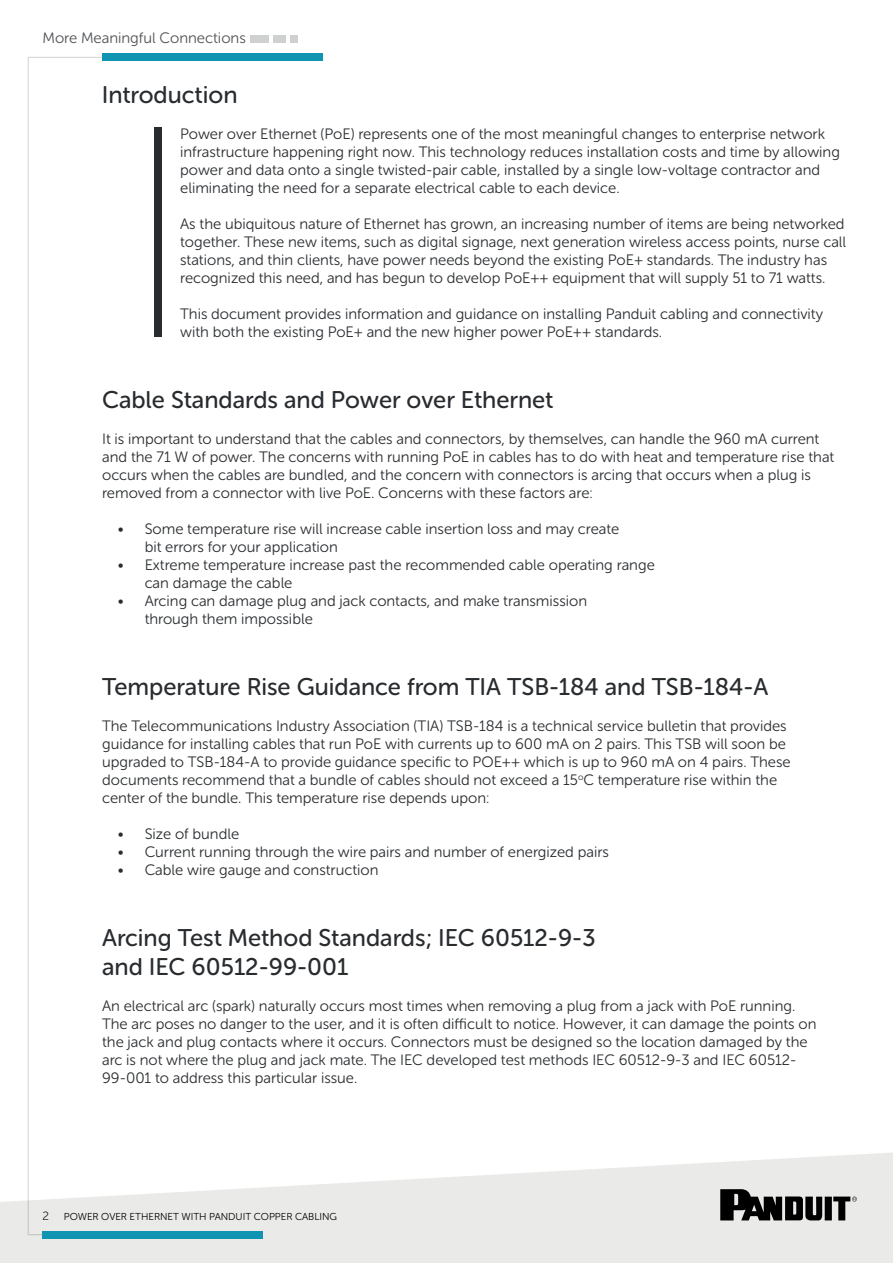
<style>
.page{position:relative;width:893px;height:1263px;background:#fff}
.page>*{position:absolute;margin:0;border:0;box-sizing:border-box;transform-origin:0 0}
.t1{font:24px/28.8px "Museo Sans Rounded 500";color:#292c2f}
.t2{font:15px/18px "Museo Sans Rounded 300";color:#292c2f}
.t3{font:15px "Museo Sans Rounded 300";color:#4f5255}
.t4{font:10.05px "Museo Sans Rounded 300";color:#000}
.s1{font-size:12px;color:#292c2f}
</style>
<div class="page">
<svg style="left:0;top:1152px;width:893px;height:111px;fill:#eaeae8"></svg>
<svg style="left:27px;top:57px;width:92px;height:1179px"></svg>
<div style="left:102px;top:54px;width:221px;height:7px;background:#0f94b2"></div>
<div style="left:290px;top:35px;width:8px;height:8px;background:#cfd1d0"></div>
<div style="left:273px;top:35px;width:13px;height:8px;background:#cfd1d0"></div>
<div style="left:250px;top:35px;width:19px;height:8px;background:#cfd1d0"></div>
<div style="left:43px;top:1231px;width:220px;height:8px;background:#0f94b2"></div>
<svg style="left:720px;top:1189px;width:137px;height:31px;background:#616160"></svg>
<div style="left:155px;top:128px;width:7px;height:209px;background:#292c2f"></div>
<p class="t3" style="left:43px;top:29px;width:205px">More Meaningful Connections</p>
<h1 class="t1" style="left:102px;top:81px;width:137px">Introduction</h1>
<p class="t2" style="left:180px;top:125px;width:661px">Power over Ethernet (PoE) represents one of the most meaningful changes to enterprise network infrastructure happening right now. This technology reduces installation costs and time by allowing power and data onto a single twisted-pair cable, installed by a single low-voltage contractor and eliminating the need for a separate electrical cable to each device.</p>
<p class="t2" style="left:180px;top:215px;width:668px">As the ubiquitous nature of Ethernet has grown, an increasing number of items are being networked together. These new items, such as digital signage, next generation wireless access points, nurse call stations, and thin clients, have power needs beyond the existing PoE+ standards. The industry has recognized this need, and has begun to develop PoE++ equipment that will supply 51 to 71 watts.</p>
<p class="t2" style="left:180px;top:305px;width:644px">This document provides information and guidance on installing Panduit cabling and connectivity with both the existing PoE+ and the new higher power PoE++ standards.</p>
<h1 class="t1" style="left:102px;top:385px;width:453px">Cable Standards and Power over Ethernet</h1>
<p class="t2" style="left:102px;top:430px;width:734px">It is important to understand that the cables and connectors, by themselves, can handle the 960 mA current and the 71 W of power. The concerns with running PoE in cables has to do with heat and temperature rise that occurs when the cables are bundled, and the concern with connectors is arcing that occurs when a plug is removed from a connector with live PoE. Concerns with these factors are:</p>
<p class="t2" style="left:145px;top:520px;width:476px;text-indent:-27px">• Some temperature rise will increase cable insertion loss and may create bit errors for your application</p>
<p class="t2" style="left:145px;top:556px;width:512px;text-indent:-27px">• Extreme temperature increase past the recommended cable operating range can damage the cable</p>
<p class="t2" style="left:145px;top:592px;width:444px;text-indent:-27px">• Arcing can damage plug and jack contacts, and make transmission through them impossible</p>
<h1 class="t1" style="left:102px;top:672px;width:668px">Temperature Rise Guidance from TIA TSB-184 and TSB-184-A</h1>
<p class="t2" style="left:102px;top:717px;width:690px">The Telecommunications Industry Association (TIA) TSB-184 is a technical service bulletin that provides guidance for installing cables that run PoE with currents up to 600 mA on 2 pairs. This TSB will soon be upgraded to TSB-184-A to provide guidance specific to POE++ which is up to 960 mA on 4 pairs. These documents recommend that a bundle of cables should not exceed a 15<sup>o</sup>C temperature rise within the center of the bundle. This temperature rise depends upon:</p>
<p class="t2" style="left:118px;top:825px;width:123px">• Size of bundle</p>
<p class="t2" style="left:118px;top:843px;width:493px">• Current running through the wire pairs and number of energized pairs</p>
<p class="t2" style="left:118px;top:861px;width:262px">• Cable wire gauge and construction</p>
<h1 class="t1" style="left:102px;top:923px;width:495px">Arcing Test Method Standards; IEC 60512-9-3 and IEC 60512-99-001</h1>
<p class="t2" style="left:102px;top:997px;width:716px">An electrical arc (spark) naturally occurs most times when removing a plug from a jack with PoE running.<br>The arc poses no danger to the user, and it is often difficult to notice. However, it can damage the points on the jack and plug contacts where it occurs. Connectors must be designed so the location damaged by the arc is not where the plug and jack mate. The IEC developed test methods IEC 60512-9-3 and IEC 60512- 99-001 to address this particular issue.</p>
<p class="t4" style="left:43px;top:1211px;width:296px"><span class="s1">2</span> POWER OVER ETHERNET WITH PANDUIT COPPER CABLING</p>
</div>
